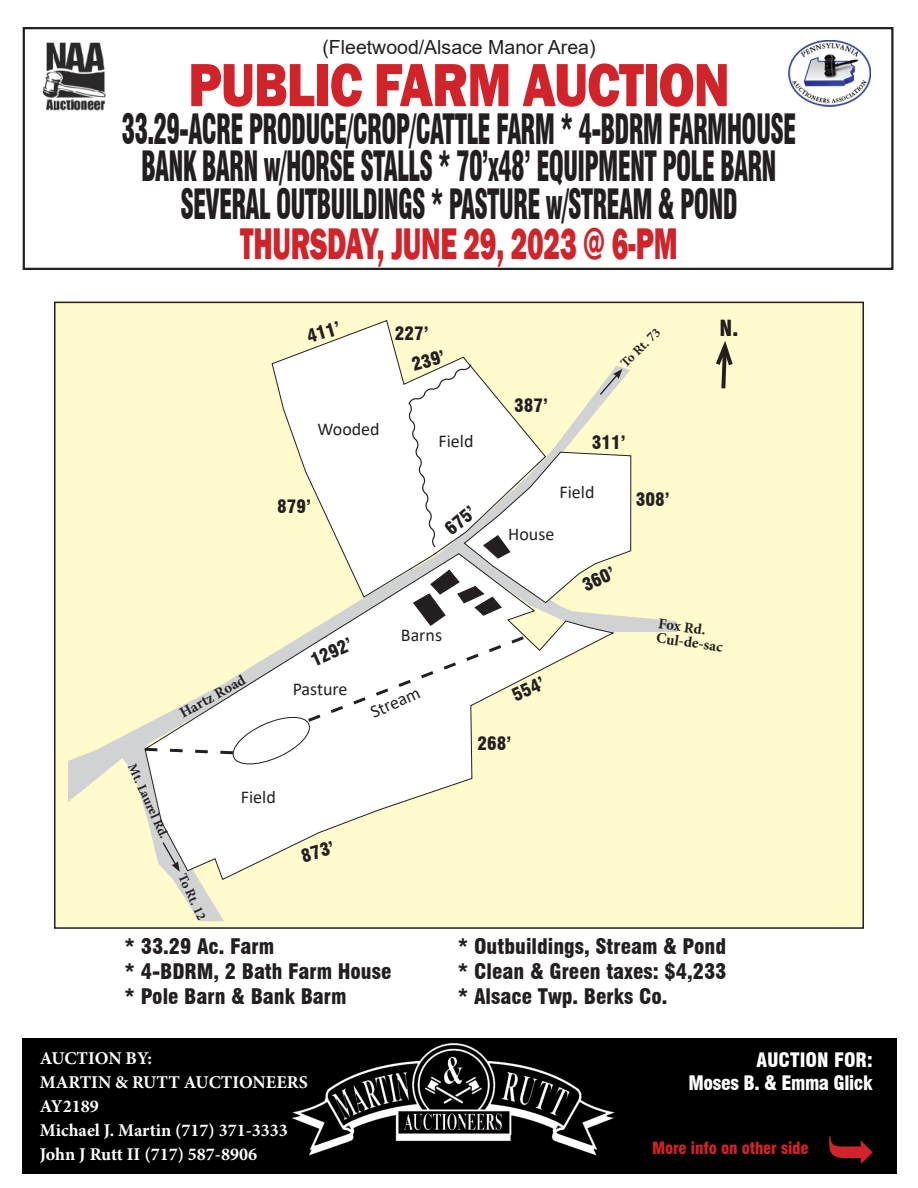
<style>
.page{position:relative;width:918px;height:1188px;background:#fff}
.page>*{position:absolute;margin:0;border:0;box-sizing:border-box;transform-origin:0 0}
.t1{font:800 63px "Franklin Gothic";letter-spacing:-.02em;color:#d1232a;scale:.83 1}
.t2{font:800 45.6px "Franklin Gothic";letter-spacing:-.01em;color:#d1232a;scale:.63 1}
.t3{font:900 condensed 40.8px/37.5px "Swiss 721 BT";letter-spacing:-.03em;color:#231f20;text-align:center;scale:.62 1}
.t4{font:900 condensed 21.75px "Swiss 721 BT";color:#231f20}
.t5{font:900 condensed 21px/25.2px "Swiss 721 BT";color:#231f20}
.t6{font:900 condensed 19.5px/22.5px "Swiss 721 BT";letter-spacing:-.02em;color:#fff;text-align:right}
.t7{font:19.5px "Arial";color:#231f20}
.t8{font:700 18px/24px "Minion Pro";color:#fff}
.t9{font:900 condensed 18px "Swiss 721 BT";color:#231f20}
.t10{font:18px "Calibri";color:#231f20}
.t11{font:900 condensed 16.5px "Swiss 721 BT";letter-spacing:-.01em;color:#d1232a}
.t12{font:700 15px/14.2px "Minion Pro";color:#231f20}
.t13{font:700 13.35px "Minion Pro";color:#231f20}
</style>
<div class="page">
<img style="left:23px;top:1038px;width:873px;height:135px">
<img style="left:788px;top:40px;width:83px;height:67px">
<img style="left:43px;top:42px;width:63px;height:69px">
<div style="left:23px;top:27px;width:871px;height:243px;border:2px solid #231f20"></div>
<div style="left:55px;top:302px;width:808px;height:626px;background:#fffbcc"></div>
<svg style="left:68px;top:455px;width:609px;height:466px"></svg>
<svg style="left:716px;top:341px;width:17px;height:48px"></svg>
<svg style="left:272px;top:320px;width:197px;height:233px"></svg>
<svg style="left:145px;top:553px;width:469px;height:327px"></svg>
<svg style="left:142px;top:634px;width:385px;height:133px"></svg>
<svg style="left:161px;top:841px;width:19px;height:31px"></svg>
<svg style="left:407px;top:363px;width:224px;height:263px"></svg>
<svg style="left:829px;top:1136px;width:44px;height:28px"></svg>
<p class="t7" style="left:322px;top:34px;width:275px">(Fleetwood/Alsace Manor Area)</p>
<h1 class="t1" style="left:188px;top:44px;width:654px">PUBLIC FARM AUCTION</h1>
<p class="t3" style="left:122px;top:110px;width:1090px">33.29-ACRE PRODUCE/CROP/CATTLE FARM * 4-BDRM FARMHOUSE<br>BANK BARN w/HORSE STALLS * 70’x48’ EQUIPMENT POLE BARN<br>SEVERAL OUTBUILDINGS * PASTURE w/STREAM &amp; POND</p>
<p class="t2" style="left:240px;top:214px;width:696px">THURSDAY, JUNE 29, 2023 @ 6-PM</p>
<p class="t9" style="left:304px;top:326px;width:35px;rotate:-16deg">411’</p>
<p class="t9" style="left:395px;top:323px;width:35px">227’</p>
<p class="t10" style="left:318px;top:417px;width:64px">Wooded</p>
<p class="t9" style="left:409px;top:355px;width:35px;rotate:-16deg">239’</p>
<p class="t10" style="left:439px;top:429px;width:36px">Field</p>
<p class="t9" style="left:514px;top:395px;width:35px">387’</p>
<p class="t13" style="left:616px;top:358px;width:51px;rotate:-44deg">To Rt. 73</p>
<p class="t9" style="left:592px;top:432px;width:35px">311’</p>
<p class="t4" style="left:720px;top:315px;width:20px">N.</p>
<p class="t9" style="left:277px;top:496px;width:35px">879’</p>
<p class="t12" style="left:177px;top:708px;width:74px;rotate:-29deg">Hartz Road</p>
<p class="t13" style="left:140px;top:761px;width:82px;rotate:65deg">Mt. Laurel Rd.</p>
<p class="t13" style="left:190px;top:870px;width:51px;rotate:65deg">To Rt. 12</p>
<p class="t10" style="left:241px;top:785px;width:36px">Field</p>
<p class="t9" style="left:307px;top:651px;width:45px;rotate:-24deg">1292’</p>
<p class="t10" style="left:293px;top:676px;width:56px">Pasture</p>
<p class="t9" style="left:299px;top:846px;width:35px;rotate:-16deg">873’</p>
<p class="t9" style="left:441px;top:523px;width:35px;rotate:-40deg">675’</p>
<p class="t10" style="left:401px;top:622px;width:43px">Barns</p>
<p class="t10" style="left:366px;top:701px;width:54px;rotate:-24deg">Stream</p>
<p class="t10" style="left:560px;top:479px;width:36px">Field</p>
<p class="t10" style="left:508px;top:521px;width:48px">House</p>
<p class="t9" style="left:579px;top:576px;width:35px;rotate:-24deg">360’</p>
<p class="t9" style="left:509px;top:686px;width:35px;rotate:-24deg">554’</p>
<p class="t9" style="left:478px;top:732px;width:35px">268’</p>
<p class="t9" style="left:636px;top:489px;width:35px">308’</p>
<p class="t12" style="left:660px;top:616px;width:68px;rotate:8deg">Fox Rd.<br>Cul-de-sac</p>
<p class="t5" style="left:125px;top:933px;width:268px">* 33.29 Ac. Farm<br>* 4-BDRM, 2 Bath Farm House * Pole Barn &amp; Bank Barm</p>
<p class="t5" style="left:458px;top:933px;width:270px;text-align:justify">* Outbuildings, Stream &amp; Pond * Clean &amp; Green taxes: $4,233 * Alsace Twp. Berks Co.</p>
<p class="t8" style="left:40px;top:1046px;width:270px">AUCTION BY:<br>MARTIN &amp; RUTT AUCTIONEERS<br>AY2189<br>Michael J. Martin (717) 371-3333<br>John J Rutt II (717) 587-8906</p>
<p class="t6" style="left:688px;top:1049px;width:186px">AUCTION FOR:<br>Moses B. &amp; Emma Glick</p>
<p class="t11" style="left:652px;top:1138px;width:158px">More info on other side</p>
</div>
